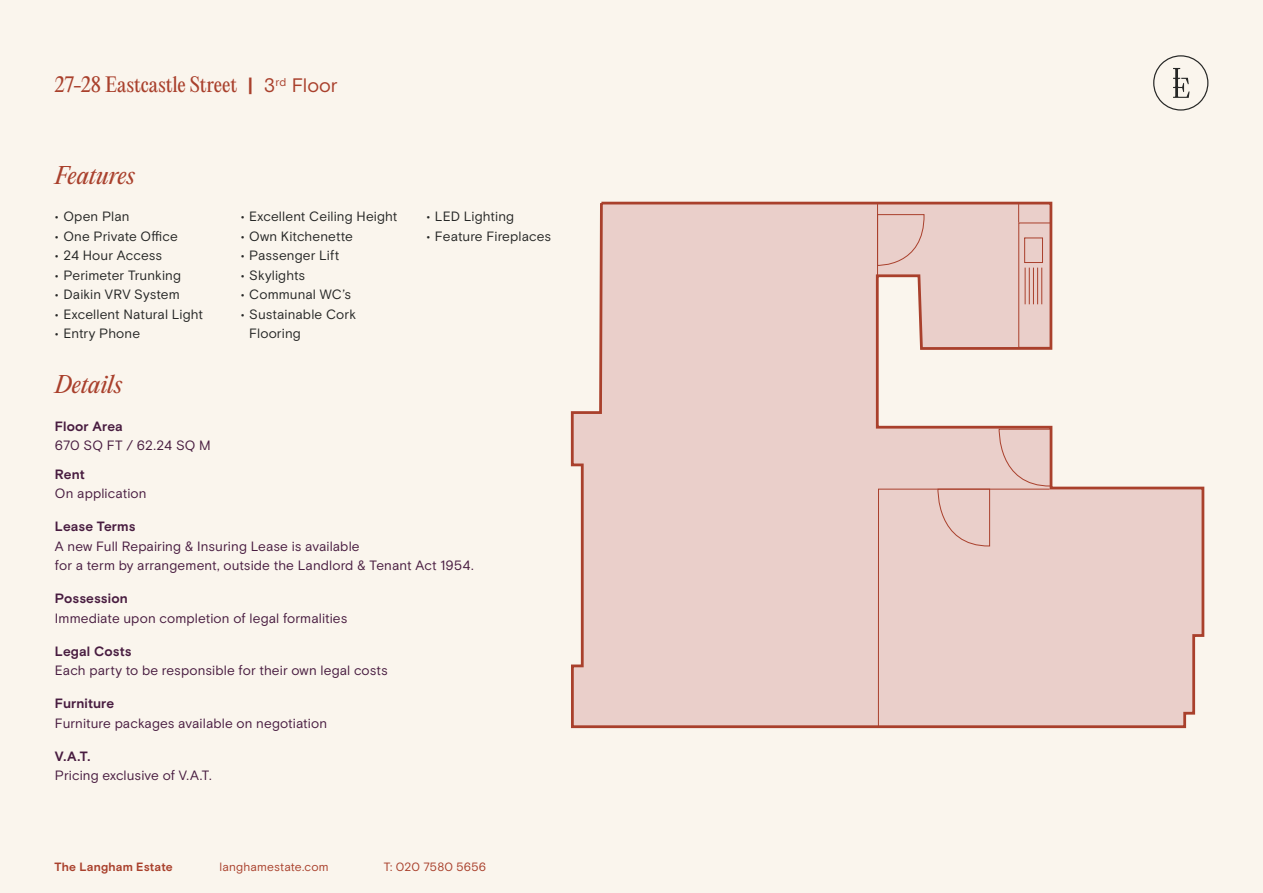
<style>
.page{position:relative;width:1263px;height:893px;background:#faf5ed}
.page>*{position:absolute;margin:0;border:0;box-sizing:border-box;transform-origin:0 0}
.t1{font:italic 22.5px "PP Editorial New";letter-spacing:-.005em;color:#a9402c}
.t2{font:19.5px "PP Editorial New";color:#a9402c}
.t3{font:13.5px/19.5px "Basis Grotesque Pro";letter-spacing:.01em;color:#481c40}
.t4{font:13.5px/19.5px "Basis Grotesque Pro";letter-spacing:.01em;color:#262726}
.t5{font:700 13.5px "Basis Grotesque Pro";letter-spacing:.01em;color:#481c40}
.t6{font:12px "Basis Grotesque Pro";letter-spacing:.01em;color:#a9402c}
.t7{font:700 12px "Basis Grotesque Pro";letter-spacing:.015em;color:#a9402c}
.s1{font-family:"Basis Grotesque Pro";font-weight:700}
.s2{font-family:"Basis Grotesque Pro"}
</style>
<div class="page">
<svg style="left:570px;top:201px;width:635px;height:528px"></svg>
<hr style="left:877px;top:204px;width:1px;height:72px;background:#a9402c">
<svg style="left:878px;top:214px;width:47px;height:53px;background:#e6c7c1"></svg>
<div style="left:878px;top:428px;width:173px;height:299px;background:#eacfca"></div>
<svg style="left:1018px;top:204px;width:34px;height:144px;background:#e1bbb4"></svg>
<div style="left:1024px;top:237px;width:19px;height:26px;border:1px solid #a9402c"></div>
<hr style="left:1025px;top:268px;width:1px;height:36px;background:#a9402c">
<hr style="left:1029px;top:268px;width:1px;height:36px;background:#a9402c">
<hr style="left:1033px;top:268px;width:1px;height:36px;background:#a9402c">
<hr style="left:1037px;top:268px;width:1px;height:36px;background:#a9402c">
<hr style="left:1041px;top:268px;width:1px;height:36px;background:#a9402c">
<svg style="left:1153px;top:55px;width:55px;height:56px"></svg>
<h2 class="t2" style="left:55px;top:71px;width:285px">27-28 Eastcastle Street <span class="s1">|</span> <span class="s2">3</span><sup>rd</sup> <span class="s2">Floor</span></h2>
<h1 class="t1" style="left:55px;top:160px;width:81px">Features</h1>
<p class="t4" style="left:55px;top:207px;width:76px">• Open Plan</p>
<p class="t4" style="left:55px;top:227px;width:125px">• One Private Office</p>
<p class="t4" style="left:55px;top:246px;width:109px">• 24 Hour Access</p>
<p class="t4" style="left:55px;top:266px;width:128px">• Perimeter Trunking</p>
<p class="t4" style="left:55px;top:285px;width:126px">• Daikin VRV System</p>
<p class="t4" style="left:55px;top:305px;width:150px">• Excellent Natural Light</p>
<p class="t4" style="left:55px;top:324px;width:87px">• Entry Phone</p>
<h1 class="t1" style="left:55px;top:368px;width:69px">Details</h1>
<p class="t4" style="left:241px;top:207px;width:158px">• Excellent Ceiling Height</p>
<p class="t4" style="left:241px;top:227px;width:114px">• Own Kitchenette</p>
<p class="t4" style="left:241px;top:246px;width:100px">• Passenger Lift</p>
<p class="t4" style="left:241px;top:266px;width:66px">• Skylights</p>
<p class="t4" style="left:241px;top:285px;width:112px">• Communal WC’s</p>
<p class="t4" style="left:249px;top:305px;width:108px;text-indent:-9px">• Sustainable Cork<br>Flooring</p>
<p class="t4" style="left:426px;top:207px;width:89px">• LED Lighting</p>
<p class="t4" style="left:426px;top:227px;width:126px">• Feature Fireplaces</p>
<p class="t5" style="left:55px;top:418px;width:70px">Floor Area</p>
<p class="t3" style="left:55px;top:436px;width:157px">670 SQ FT / 62.24 SQ M</p>
<p class="t5" style="left:55px;top:466px;width:32px">Rent</p>
<p class="t3" style="left:55px;top:484px;width:93px">On application</p>
<p class="t5" style="left:55px;top:519px;width:82px">Lease Terms</p>
<p class="t3" style="left:55px;top:537px;width:420px">A new Full Repairing &amp; Insuring Lease is available<br>for a term by arrangement, outside the Landlord &amp; Tenant Act 1954.</p>
<p class="t5" style="left:55px;top:591px;width:74px">Possession</p>
<p class="t3" style="left:55px;top:609px;width:294px">Immediate upon completion of legal formalities</p>
<p class="t5" style="left:55px;top:643px;width:78px">Legal Costs</p>
<p class="t3" style="left:55px;top:661px;width:334px">Each party to be responsible for their own legal costs</p>
<p class="t5" style="left:55px;top:696px;width:61px">Furniture</p>
<p class="t3" style="left:55px;top:714px;width:274px">Furniture packages available on negotiation</p>
<p class="t5" style="left:55px;top:748px;width:37px">V.A.T.</p>
<p class="t3" style="left:55px;top:766px;width:158px">Pricing exclusive of V.A.T.</p>
<p class="t7" style="left:55px;top:860px;width:120px">The Langham Estate</p>
<p class="t6" style="left:220px;top:860px;width:110px">langhamestate.com</p>
<p class="t6" style="left:384px;top:860px;width:104px">T: 020 7580 5656</p>
</div>
